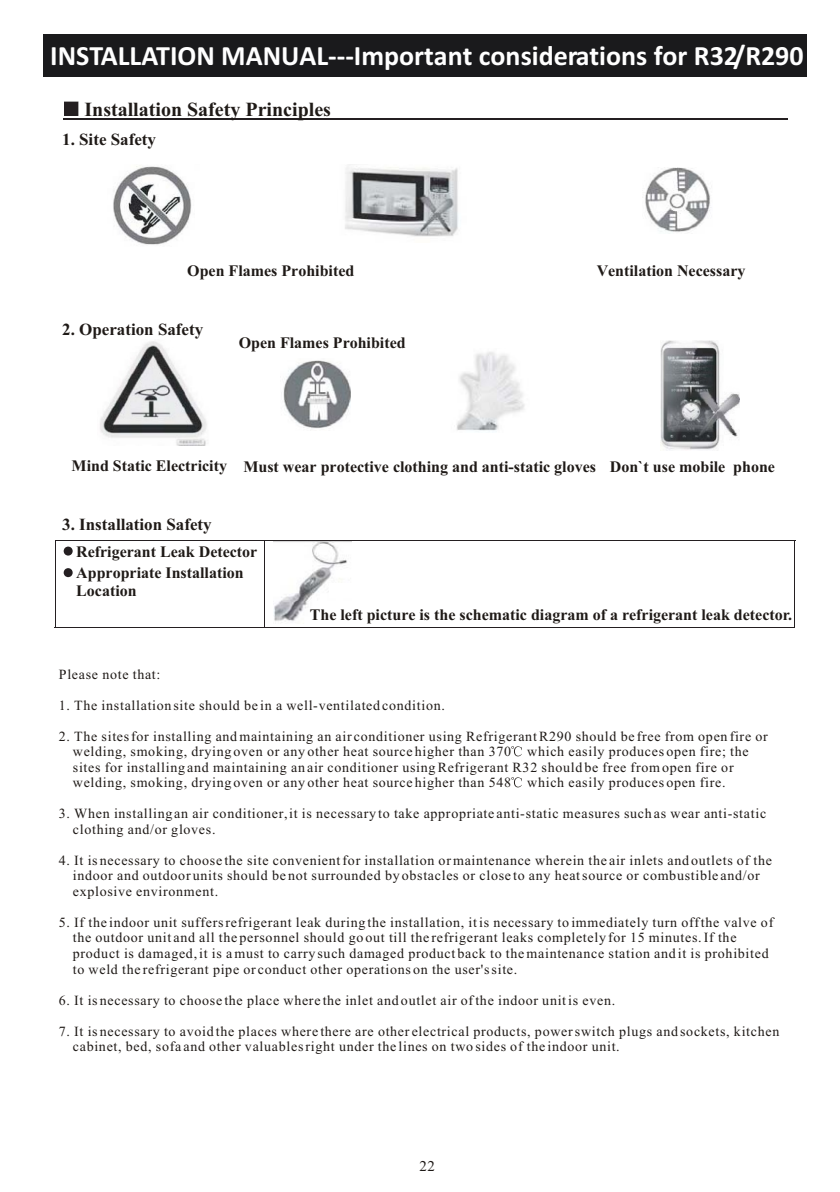
<style>
.page{position:relative;width:840px;height:1192px;background:#fff}
.page>*{position:absolute;margin:0;border:0;box-sizing:border-box;transform-origin:0 0}
.t1{font:700 28px "Calibri";color:#fff}
.t2{font:700 20px "Times New Roman";color:#1f1a17}
.t3{font:700 17px "Times New Roman";color:#1f1a17}
.t4{font:700 16px/21.8px "Times New Roman";color:#1f1a17}
.t5{font:15px "Times New Roman";color:#1f1a17}
.t6{font:14px/15.6px "Times New Roman";letter-spacing:.05em;color:#1f1a17}
</style>
<div class="page">
<svg style="left:64px;top:101px;width:14px;height:15px"></svg>
<hr style="left:63px;top:118px;width:724px;height:2px;background:#241f21">
<svg style="left:64px;top:547px;width:9px;height:9px"></svg>
<svg style="left:64px;top:568px;width:9px;height:9px"></svg>
<hr style="left:55px;top:540px;width:740px;height:1px;background:#241f21">
<hr style="left:55px;top:540px;width:1px;height:87px;background:#241f21">
<hr style="left:55px;top:627px;width:209px;height:1px;background:#241f21">
<hr style="left:264px;top:540px;width:1px;height:87px;background:#241f21">
<hr style="left:265px;top:627px;width:530px;height:1px;background:#241f21">
<hr style="left:795px;top:540px;width:1px;height:87px;background:#241f21">
<img style="left:113px;top:166px;width:79px;height:79px">
<img style="left:645px;top:168px;width:66px;height:64px">
<img style="left:345px;top:164px;width:113px;height:73px">
<img style="left:100px;top:341px;width:107px;height:105px">
<img style="left:283px;top:360px;width:68px;height:69px">
<img style="left:456px;top:352px;width:69px;height:79px">
<img style="left:274px;top:541px;width:77px;height:80px">
<div style="left:329px;top:583px;width:24px;height:15px;background:#fff"></div>
<img style="left:660px;top:341px;width:80px;height:109px">
<div style="left:43px;top:35px;width:764px;height:42px;background:#1a1a1c"></div>
<svg style="left:511px;top:746px;width:11px;height:10px"></svg>
<svg style="left:511px;top:777px;width:11px;height:10px"></svg>
<h1 class="t1" style="left:50px;top:44px;width:755px">INSTALLATION MANUAL---Important considerations for R32/R290</h1>
<h2 class="t2" style="left:84px;top:102px;width:248px">Installation Safety Principles</h2>
<p class="t3" style="left:62px;top:133px;width:95px">1. Site Safety</p>
<p class="t4" style="left:187px;top:262px;width:169px">Open Flames Prohibited</p>
<p class="t4" style="left:597px;top:262px;width:150px">Ventilation Necessary</p>
<p class="t3" style="left:62px;top:323px;width:143px">2. Operation Safety</p>
<p class="t4" style="left:239px;top:333px;width:169px">Open Flames Prohibited</p>
<p class="t4" style="left:72px;top:457px;width:705px">Mind Static Electricity Must wear protective clothing and anti-static gloves Don`t use mobile phone</p>
<p class="t3" style="left:62px;top:519px;width:151px">3. Installation Safety</p>
<p class="t4" style="left:76px;top:542px;width:183px">Refrigerant Leak Detector<br>Appropriate Installation</p>
<p class="t4" style="left:76px;top:582px;width:62px">Location</p>
<p class="t4" style="left:310px;top:605px;width:484px">The left picture is the schematic diagram of a refrigerant leak detector.</p>
<p class="t6" style="left:59px;top:668px;width:103px">Please note that:</p>
<p class="t6" style="left:59px;top:699px;width:388px">1. The installation site should be in a well-ventilated condition.</p>
<p class="t6" style="left:73px;top:730px;width:696px;text-indent:-14px">2. The sites for installing and maintaining an air conditioner using Refrigerant R290 should be free from open fire or welding, smoking, drying oven or any other heat source higher than 370 which easily produces open fire; the sites for installing and maintaining an air conditioner using Refrigerant R32 should be free from open fire or welding, smoking, drying oven or any other heat source higher than 548 which easily produces open fire.</p>
<p class="t6" style="left:73px;top:807px;width:695px;text-indent:-14px">3. When installing an air conditioner, it is necessary to take appropriate anti-static measures such as wear anti-static clothing and/or gloves.</p>
<p class="t6" style="left:73px;top:854px;width:701px;text-indent:-14px">4. It is necessary to choose the site convenient for installation or maintenance wherein the air inlets and outlets of the indoor and outdoor units should be not surrounded by obstacles or close to any heat source or combustible and/or explosive environment.</p>
<p class="t6" style="left:73px;top:916px;width:702px;text-indent:-14px">5. If the indoor unit suffers refrigerant leak during the installation, it is necessary to immediately turn off the valve of the outdoor unit and all the personnel should go out till the refrigerant leaks completely for 15 minutes. If the product is damaged, it is a must to carry such damaged product back to the maintenance station and it is prohibited to weld the refrigerant pipe or conduct other operations on the user's site.</p>
<p class="t6" style="left:59px;top:993px;width:558px">6. It is necessary to choose the place where the inlet and outlet air of the indoor unit is even.</p>
<p class="t6" style="left:73px;top:1024px;width:708px;text-indent:-14px">7. It is necessary to avoid the places where there are other electrical products, power switch plugs and sockets, kitchen cabinet, bed, sofa and other valuables right under the lines on two sides of the indoor unit.</p>
<p class="t5" style="left:419px;top:1161px;width:17px">22</p>
</div>
